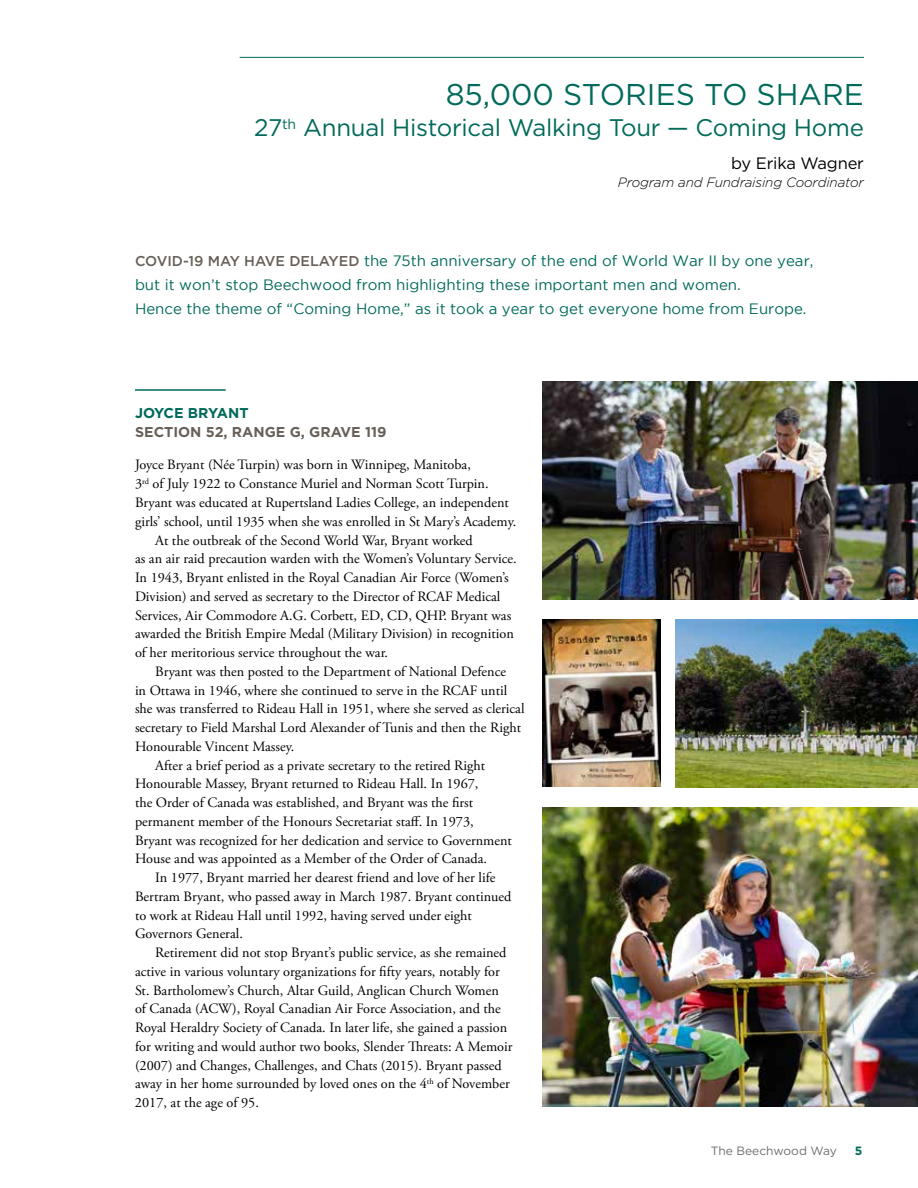
<style>
.page{position:relative;width:918px;height:1188px;background:#fff}
.page>*{position:absolute;margin:0;border:0;box-sizing:border-box;transform-origin:0 0}
.t1{font:30px "Gotham";color:#006a5b}
.t2{font:24px "Gotham";letter-spacing:-.01em;color:#006a5b}
.t3{font:16.5px "Gotham";letter-spacing:-.01em;color:#000}
.t4{font:15px/24px "Gotham";color:#006a5b}
.t5{font:14.25px "Adobe Garamond Pro";color:#000}
.t6{font:700 14.25px "Gotham";color:#686058}
.t7{font:700 14.25px "Gotham";color:#006a5b}
.t8{font:italic 300 13.5px "Gotham";letter-spacing:-.01em;color:#000}
.t9{font:12px "Gotham";color:#6d6e71}
.t10{font:700 12px "Gotham";color:#006a5b}
.s1{font-weight:500;font-size:14.25px;color:#686058}
</style>
<div class="page">
<img style="left:543px;top:808px;width:375px;height:299px">
<hr style="left:240px;top:57px;width:624px;height:1px;background:#006a5b">
<hr style="left:135px;top:389px;width:91px;height:2px;background:#006a5b">
<img style="left:543px;top:381px;width:375px;height:219px">
<img style="left:675px;top:620px;width:243px;height:168px">
<img style="left:543px;top:620px;width:118px;height:166px">
<h1 class="t1" style="left:446px;top:75px;width:420px">85,000 STORIES TO SHARE</h1>
<h2 class="t2" style="left:254px;top:113px;width:611px">27<sup>th</sup> Annual Historical Walking Tour — Coming Home</h2>
<p class="t3" style="left:731px;top:152px;width:134px">by Erika Wagner</p>
<p class="t8" style="left:618px;top:175px;width:248px">Program and Fundraising Coordinator</p>
<p class="t4" style="left:135px;top:248px;width:680px"><span class="s1">COVID-19 MAY HAVE DELAYED</span> the 75th anniversary of the end of World War II by one year, but it won’t stop Beechwood from highlighting these important men and women.<br>Hence the theme of “Coming Home,” as it took a year to get everyone home from Europe.</p>
<p class="t7" style="left:135px;top:403px;width:115px">JOYCE BRYANT</p>
<p class="t6" style="left:135px;top:423px;width:253px">SECTION 52, RANGE G, GRAVE 119</p>
<p class="t5" style="left:135px;top:456px;width:337px">Joyce Bryant (Née Turpin) was born in Winnipeg, Manitoba,</p>
<p class="t5" style="left:135px;top:475px;width:355px">3<sup>rd</sup> of July 1922 to Constance Muriel and Norman Scott Turpin.</p>
<p class="t5" style="left:135px;top:494px;width:375px">Bryant was educated at Rupertsland Ladies College, an independent</p>
<p class="t5" style="left:135px;top:513px;width:383px">girls’ school, until 1935 when she was enrolled in St Mary’s Academy.</p>
<p class="t5" style="left:155px;top:531px;width:319px">At the outbreak of the Second World War, Bryant worked</p>
<p class="t5" style="left:135px;top:550px;width:383px">as an air raid precaution warden with the Women’s Voluntary Service.</p>
<p class="t5" style="left:135px;top:569px;width:375px">In 1943, Bryant enlisted in the Royal Canadian Air Force (Women’s</p>
<p class="t5" style="left:135px;top:588px;width:367px">Division) and served as secretary to the Director of RCAF Medical</p>
<p class="t5" style="left:135px;top:606px;width:378px">Services, Air Commodore A.G. Corbett, ED, CD, QHP. Bryant was</p>
<p class="t5" style="left:135px;top:625px;width:380px">awarded the British Empire Medal (Military Division) in recognition</p>
<p class="t5" style="left:135px;top:644px;width:255px">of her meritorious service throughout the war.</p>
<p class="t5" style="left:155px;top:663px;width:352px">Bryant was then posted to the Department of National Defence</p>
<p class="t5" style="left:135px;top:681px;width:374px">in Ottawa in 1946, where she continued to serve in the RCAF until</p>
<p class="t5" style="left:135px;top:700px;width:391px">she was transferred to Rideau Hall in 1951, where she served as clerical</p>
<p class="t5" style="left:135px;top:719px;width:388px">secretary to Field Marshal Lord Alexander of Tunis and then the Right</p>
<p class="t5" style="left:135px;top:738px;width:161px">Honourable Vincent Massey.</p>
<p class="t5" style="left:155px;top:756px;width:331px">After a brief period as a private secretary to the retired Right</p>
<p class="t5" style="left:135px;top:775px;width:345px">Honourable Massey, Bryant returned to Rideau Hall. In 1967,</p>
<p class="t5" style="left:135px;top:794px;width:340px">the Order of Canada was established, and Bryant was the first</p>
<p class="t5" style="left:135px;top:813px;width:340px">permanent member of the Honours Secretariat staff. In 1973,</p>
<p class="t5" style="left:135px;top:831px;width:378px">Bryant was recognized for her dedication and service to Government</p>
<p class="t5" style="left:135px;top:850px;width:354px">House and was appointed as a Member of the Order of Canada.</p>
<p class="t5" style="left:155px;top:869px;width:342px">In 1977, Bryant married her dearest friend and love of her life</p>
<p class="t5" style="left:135px;top:888px;width:378px">Bertram Bryant, who passed away in March 1987. Bryant continued</p>
<p class="t5" style="left:135px;top:907px;width:339px">to work at Rideau Hall until 1992, having served under eight</p>
<p class="t5" style="left:135px;top:925px;width:109px">Governors General.</p>
<p class="t5" style="left:155px;top:944px;width:353px">Retirement did not stop Bryant’s public service, as she remained</p>
<p class="t5" style="left:135px;top:963px;width:366px">active in various voluntary organizations for fifty years, notably for</p>
<p class="t5" style="left:135px;top:982px;width:365px">St. Bartholomew’s Church, Altar Guild, Anglican Church Women</p>
<p class="t5" style="left:135px;top:1000px;width:367px">of Canada (ACW), Royal Canadian Air Force Association, and the</p>
<p class="t5" style="left:135px;top:1019px;width:374px">Royal Heraldry Society of Canada. In later life, she gained a passion</p>
<p class="t5" style="left:135px;top:1038px;width:379px">for writing and would author two books, Slender Threats: A Memoir</p>
<p class="t5" style="left:135px;top:1057px;width:368px">(2007) and Changes, Challenges, and Chats (2015). Bryant passed</p>
<p class="t5" style="left:135px;top:1075px;width:376px">away in her home surrounded by loved ones on the 4<sup>th</sup> of November</p>
<p class="t5" style="left:135px;top:1094px;width:125px">2017, at the age of 95.</p>
<p class="t9" style="left:711px;top:1144px;width:127px">The Beechwood Way</p>
<p class="t10" style="left:855px;top:1143px;width:9px">5</p>
</div>
